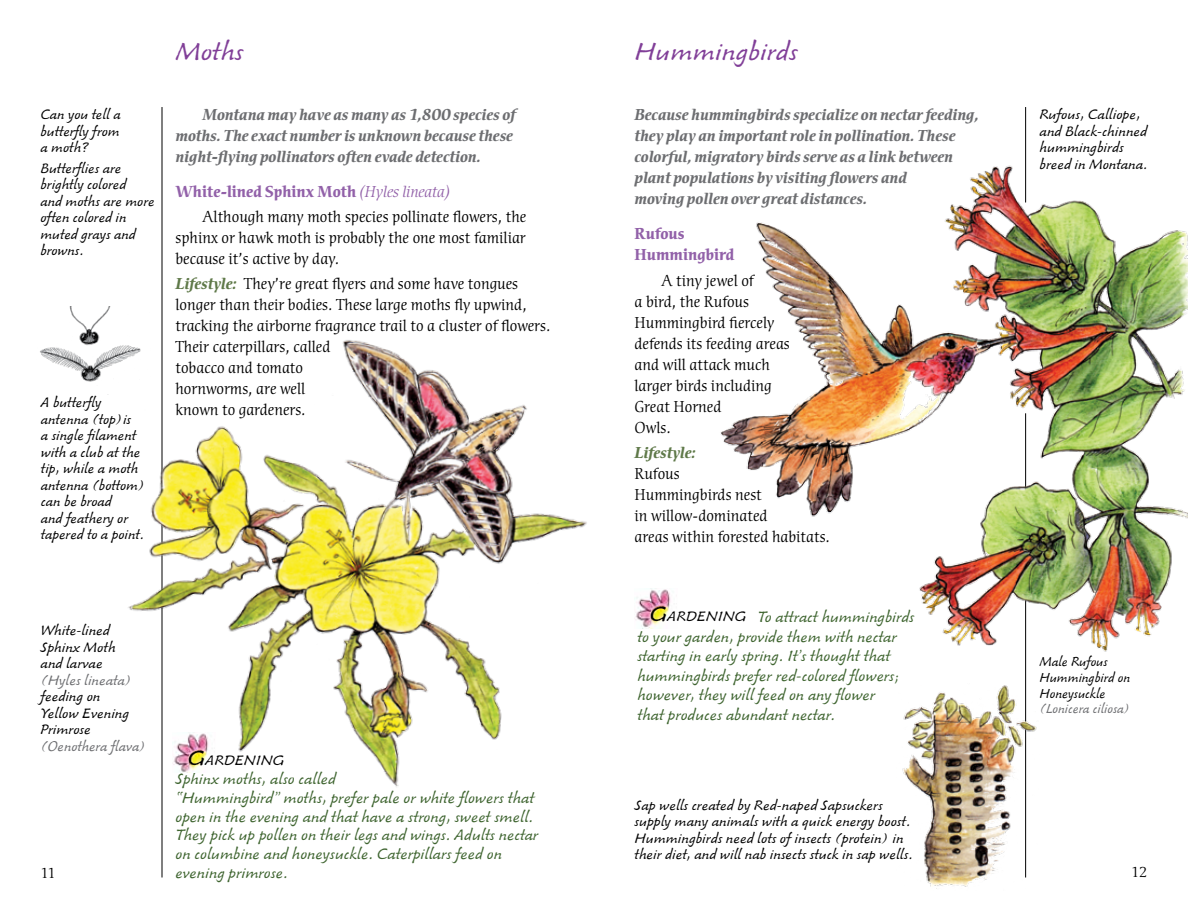
<style>
.page{position:relative;width:1188px;height:918px;background:#fff}
.page>*{position:absolute;margin:0;border:0;box-sizing:border-box;transform-origin:0 0}
.t1{font:27px "Venture LT Script";color:#813f98}
.t2{font:16.5px/21px "Cerigo ITC";color:#000}
.t3{font:16.5px/18.8px "Venture LT Script";color:#3e642f}
.t4{font:italic 700 16.5px/21px "Cerigo ITC";color:#6d6e71}
.t5{font:700 16.5px/21px "Cerigo ITC";color:#9261a9}
.t6{font:italic 700 16.5px "Cerigo ITC";color:#5f7949}
.t7{font:15px/16.5px "Venture LT Script";color:#000}
.t8{font:15px/16.5px "Venture LT Script";color:#000;scale:.95 1}
.t9{font:15px "Venture LT Script";color:#6d6e71;scale:.94 1}
.t10{font:15px "Venture LT Script";color:#6d6e71}
.t11{font:15px "Cerigo ITC";color:#000}
.t12{font:14.25px/15.6px "Venture LT Script";color:#000;scale:.92 1}
.t13{font:14.25px "Venture LT Script";color:#6d6e71;scale:.92 1}
.s1{font-weight:700;color:#9261a9}
.s2{font-style:italic;color:#9261a9}
.s3{font-weight:700;font-style:italic;color:#5f7949}
.s4{font-size:22.5px}
</style>
<div class="page">
<hr style="left:1025px;top:413px;width:1px;height:465px;background:#000">
<hr style="left:162px;top:107px;width:1px;height:770px;background:#000">
<img style="left:40px;top:352px;width:69px;height:43px">
<img style="left:40px;top:306px;width:71px;height:46px">
<img style="left:109px;top:316px;width:468px;height:494px">
<img style="left:577px;top:156px;width:611px;height:504px">
<hr style="left:1025px;top:107px;width:1px;height:95px;background:#000">
<img style="left:902px;top:683px;width:135px;height:206px">
<p class="t8" style="left:40px;top:106px;width:86px;text-align:justify">Can you tell a butterfly from a moth?</p>
<p class="t8" style="left:40px;top:160px;width:122px">Butterflies are brightly colored<br>and moths are more often colored in muted grays and browns.</p>
<p class="t8" style="left:41px;top:394px;width:111px">A butterfly antenna (top)is<br>a single filament with a club at the tip, while a moth antenna (bottom) can be broad<br>and feathery or tapered to a point.</p>
<h1 class="t1" style="left:176px;top:37px;width:70px">Moths</h1>
<p class="t4" style="left:176px;top:105px;width:342px;text-indent:27px">Montana may have as many as 1,800 species of moths. The exact number is unknown because these night-flying pollinators often evade detection.</p>
<p class="t2" style="left:203px;top:179px;width:325px;line-height:25.3px;text-indent:-27px"><span class="s1">White-lined Sphinx Moth</span> <span class="s2">(Hyles lineata)<br></span>Although many moth species pollinate flowers, the</p>
<p class="t2" style="left:176px;top:228px;width:352px">sphinx or hawk moth is probably the one most familiar because it’s active by day.</p>
<p class="t2" style="left:176px;top:274px;width:376px"><span class="s3">Lifestyle:</span> They’re great flyers and some have tongues longer than their bodies. These large moths fly upwind, tracking the airborne fragrance trail to a cluster of flowers.<br>Their caterpillars, called<br>tobacco and tomato<br>hornworms, are well<br>known to gardeners.</p>
<p class="t7" style="left:40px;top:622px;width:77px">White-lined<br>Sphinx Moth and larvae</p>
<p class="t10" style="left:40px;top:671px;width:93px">(Hyles lineata)</p>
<p class="t7" style="left:40px;top:688px;width:90px">feeding on<br>Yellow Evening<br>Primrose</p>
<p class="t9" style="left:40px;top:737px;width:114px">(Oenothera flava)</p>
<p class="t11" style="left:40px;top:865px;width:17px">11</p>
<p class="t7" style="left:188px;top:753px;width:98px"><span class="s4">G</span>ARDENING</p>
<p class="t3" style="left:176px;top:770px;width:364px">Sphinx moths, also called<br>“Hummingbird” moths, prefer pale or white flowers that open in the evening and that have a strong, sweet smell.<br>They pick up pollen on their legs and wings. Adults nectar on columbine and honeysuckle. Caterpillars feed on evening primrose.</p>
<h1 class="t1" style="left:634px;top:37px;width:165px">Hummingbirds</h1>
<p class="t4" style="left:634px;top:105px;width:346px">Because hummingbirds specialize on nectar feeding, they play an important role in pollination. These colorful, migratory birds serve as a link between plant populations by visiting flowers and<br>moving pollen over great distances.</p>
<p class="t7" style="left:1040px;top:106px;width:109px">Rufous, Calliope, and Black-chinned hummingbirds breed in Montana.</p>
<p class="t5" style="left:634px;top:224px;width:101px">Rufous<br>Hummingbird</p>
<p class="t2" style="left:634px;top:270px;width:157px;text-indent:27px">A tiny jewel of<br>a bird, the Rufous<br>Hummingbird fiercely defends its feeding areas and will attack much larger birds including<br>Great Horned<br>Owls.</p>
<p class="t6" style="left:634px;top:444px;width:63px">Lifestyle:</p>
<p class="t2" style="left:634px;top:464px;width:197px">Rufous<br>Hummingbirds nest<br>in willow-dominated<br>areas within forested habitats.</p>
<p class="t7" style="left:650px;top:608px;width:98px"><span class="s4">G</span>ARDENING</p>
<p class="t3" style="left:638px;top:607px;width:278px;line-height:19.5px;text-indent:120px">To attract hummingbirds to your garden, provide them with nectar starting in early spring. It’s thought that hummingbirds prefer red-colored flowers; however, they will feed on any flower<br>that produces abundant nectar.</p>
<p class="t7" style="left:634px;top:797px;width:280px">Sap wells created by Red-naped Sapsuckers supply many animals with a quick energy boost.<br>Hummingbirds need lots of insects (protein) in their diet, and will nab insects stuck in sap wells.</p>
<p class="t12" style="left:1040px;top:654px;width:100px">Male Rufous<br>Hummingbird on<br>Honeysuckle</p>
<p class="t13" style="left:1040px;top:701px;width:100px">(Lonicera ciliosa)</p>
<p class="t11" style="left:1131px;top:864px;width:18px">12</p>
</div>
